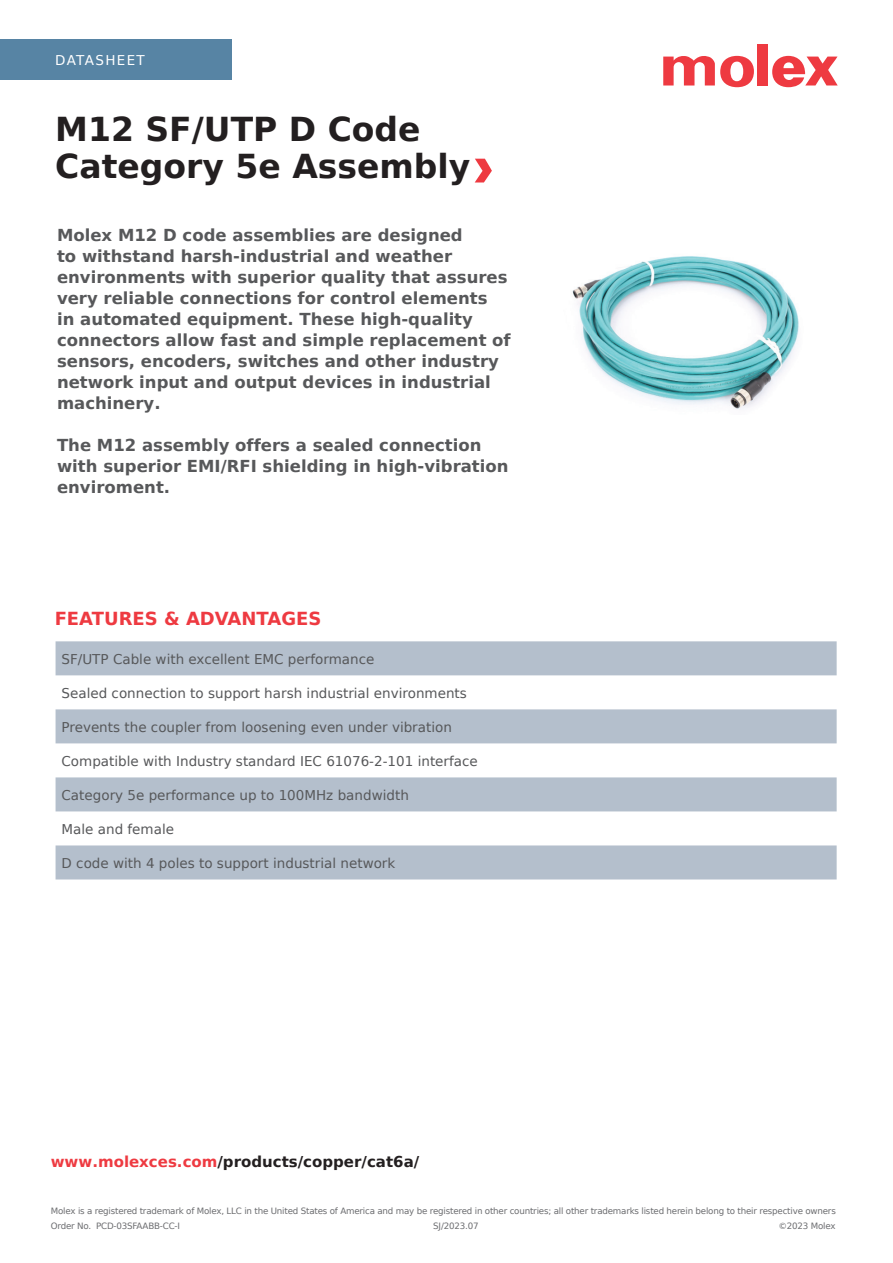
<style>
.page{position:relative;width:893px;height:1263px;background:#fff}
.page>*{position:absolute;margin:0;border:0;box-sizing:border-box;transform-origin:0 0}
.t1{font:700 33px/37.5px "Bitstream Vera Sans";color:#231f20}
.t2{font:700 18px "Bitstream Vera Sans";color:#ee3a41}
.t3{font:700 16.5px/21px "Bitstream Vera Sans";color:#57585a}
.t4{font:700 15px "Bitstream Vera Sans";color:#231f20}
.t5{font:13.5px "Bitstream Vera Sans";color:#57585a}
.t6{font:13.5px "Bitstream Vera Sans";letter-spacing:.1em;color:#fff}
.t7{font:8.7px/15px "Bitstream Vera Sans";letter-spacing:-.02em;color:#6c6d70}
.s1{color:#ee3a41}
</style>
<div class="page">
<div style="left:0;top:39px;width:231px;height:41px;background:#5784a4"></div>
<div style="left:757px;top:44px;width:11px;height:41px;background:#ee3a41"></div>
<svg style="left:663px;top:55px;width:91px;height:32px"></svg>
<svg style="left:772px;top:56px;width:66px;height:31px"></svg>
<svg style="left:475px;top:159px;width:17px;height:23px"></svg>
<svg style="left:56px;top:641px;width:781px;height:238px;fill:#b4bfcc"></svg>
<img style="left:572px;top:256px;width:227px;height:153px">
<p class="t6" style="left:55px;top:53px;width:91px">DATASHEET</p>
<h1 class="t1" style="left:55px;top:110px;width:417px">M12 SF/UTP D Code<br>Category 5e Assembly</h1>
<p class="t3" style="left:57px;top:225px;width:455px">Molex M12 D code assemblies are designed<br>to withstand harsh-industrial and weather environments with superior quality that assures very reliable connections for control elements<br>in automated equipment. These high-quality connectors allow fast and simple replacement of sensors, encoders, switches and other industry network input and output devices in industrial machinery.</p>
<p class="t3" style="left:57px;top:435px;width:453px">The M12 assembly offers a sealed connection with superior EMI/RFI shielding in high-vibration enviroment.</p>
<p class="t2" style="left:55px;top:608px;width:268px">FEATURES &amp; ADVANTAGES</p>
<p class="t5" style="left:62px;top:651px;width:314px">SF/UTP Cable with excellent EMC performance</p>
<p class="t5" style="left:62px;top:685px;width:407px">Sealed connection to support harsh industrial environments</p>
<p class="t5" style="left:62px;top:719px;width:392px">Prevents the coupler from loosening even under vibration</p>
<p class="t5" style="left:62px;top:753px;width:418px">Compatible with Industry standard IEC 61076-2-101 interface</p>
<p class="t5" style="left:62px;top:787px;width:349px">Category 5e performance up to 100MHz bandwidth</p>
<p class="t5" style="left:62px;top:821px;width:114px">Male and female</p>
<p class="t5" style="left:62px;top:855px;width:335px">D code with 4 poles to support industrial network</p>
<p class="t4" style="left:51px;top:1153px;width:370px"><span class="s1">www.molexces.com</span>/products/copper/cat6a/</p>
<p class="t7" style="left:51px;top:1204px;width:787px">Molex is a registered trademark of Molex, LLC in the United States of America and may be registered in other countries; all other trademarks listed herein belong to their respective owners<br>Order No. PCD-03SFAABB-CC-I</p>
<p class="t7" style="left:433px;top:1219px;width:47px">SJ/2023.07</p>
<p class="t7" style="left:778px;top:1219px;width:59px">©2023 Molex</p>
</div>
